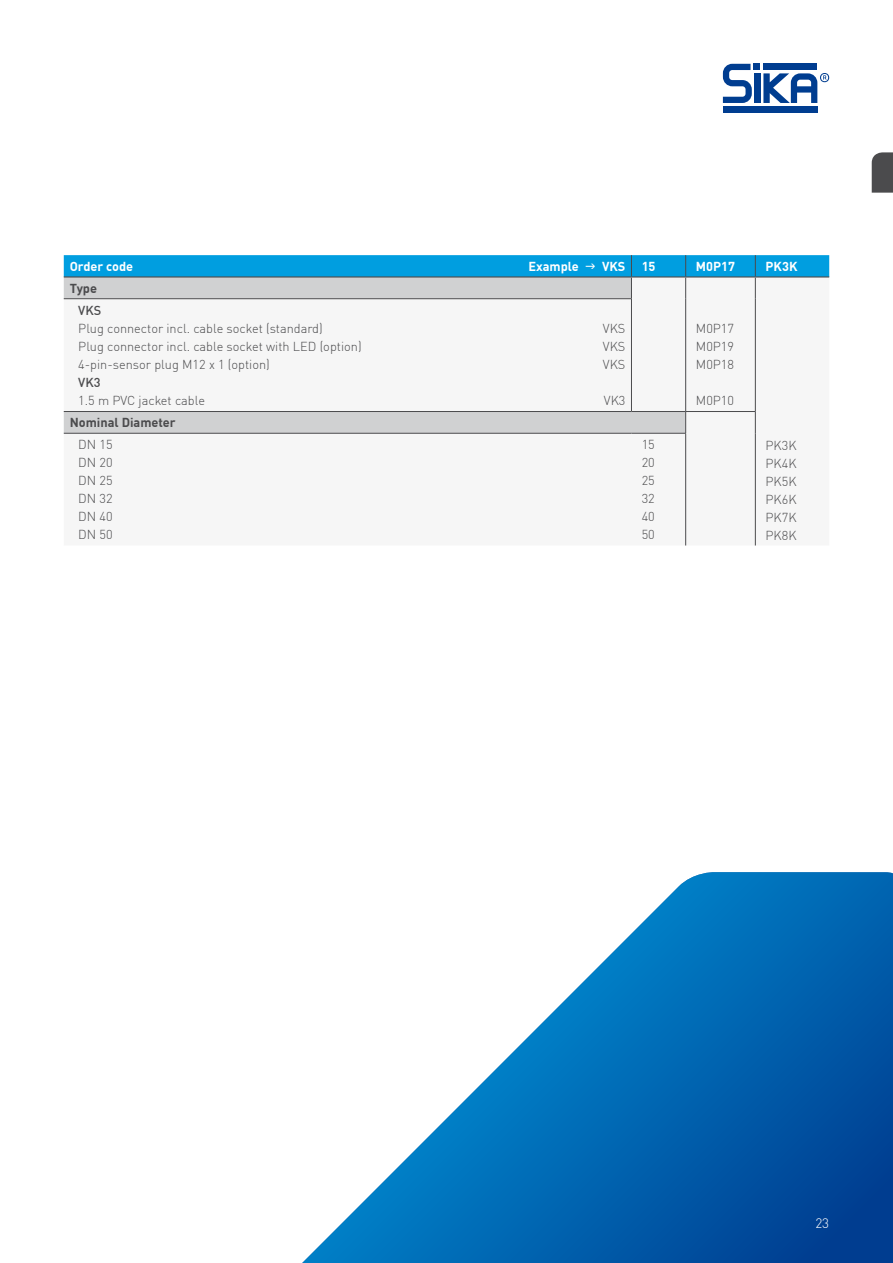
<style>
.page{position:relative;width:893px;height:1263px;background:#fff}
.page>*{position:absolute;margin:0;border:0;box-sizing:border-box;transform-origin:0 0}
.t1{font:300 13.5px "DIN Offc";color:#fff}
.t2{font:300 12.75px/18px "DIN Offc";color:#4b4b4d;text-align:justify}
.t3{font:700 12.75px "DIN Offc";color:#fff}
.t4{font:700 12.75px "DIN Offc";color:#4b4b4d}
.t5{font:500 12.75px "DIN Offc";color:#4b4b4d}
</style>
<div class="page">
<div style="left:723px;top:106px;width:94px;height:7px;background:#003d90"></div>
<svg style="left:723px;top:64px;width:106px;height:39px"></svg>
<svg style="left:872px;top:152px;width:21px;height:41px"></svg>
<svg style="left:64px;top:299px;width:691px;height:246px;fill:#f6f6f6"></svg>
<hr style="left:631px;top:299px;width:1px;height:112px;background:#4b4b4d">
<hr style="left:685px;top:299px;width:1px;height:112px;background:#4b4b4d">
<hr style="left:755px;top:299px;width:1px;height:112px;background:#4b4b4d">
<hr style="left:64px;top:411px;width:567px;height:1px;background:#4b4b4d">
<hr style="left:631px;top:411px;width:55px;height:1px;background:#4b4b4d">
<hr style="left:686px;top:411px;width:70px;height:1px;background:#4b4b4d">
<svg style="left:685px;top:412px;width:1px;height:21px"></svg>
<svg style="left:755px;top:412px;width:1px;height:21px"></svg>
<hr style="left:64px;top:433px;width:567px;height:1px;background:#4b4b4d">
<hr style="left:631px;top:433px;width:55px;height:1px;background:#4b4b4d">
<hr style="left:685px;top:433px;width:1px;height:112px;background:#4b4b4d">
<hr style="left:755px;top:433px;width:1px;height:112px;background:#4b4b4d">
<svg style="left:302px;top:872px;width:591px;height:391px"></svg>
<svg style="left:64px;top:255px;width:765px;height:44px;background:#6bb7d7"></svg>
<p class="t3" style="left:70px;top:258px;width:65px">Order code</p>
<p class="t3" style="left:528px;top:258px;width:52px">Example</p>
<p class="t3" style="left:602px;top:258px;width:25px">VKS</p>
<p class="t3" style="left:642px;top:258px;width:15px">15</p>
<p class="t3" style="left:696px;top:258px;width:41px">M0P17</p>
<p class="t3" style="left:766px;top:258px;width:33px">PK3K</p>
<p class="t4" style="left:70px;top:280px;width:29px">Type</p>
<p class="t2" style="left:696px;top:319px;width:40px">M0P17<br>M0P19<br>M0P18</p>
<p class="t2" style="left:696px;top:391px;width:40px">M0P10</p>
<p class="t2" style="left:766px;top:436px;width:33px">PK3K PK4K PK5K PK6K PK7K PK8K</p>
<p class="t5" style="left:78px;top:302px;width:25px">VKS</p>
<p class="t2" style="left:78px;top:319px;width:246px">Plug connector incl. cable socket (standard)</p>
<p class="t2" style="left:603px;top:319px;width:24px">VKS</p>
<p class="t2" style="left:78px;top:337px;width:285px">Plug connector incl. cable socket with LED (option)</p>
<p class="t2" style="left:603px;top:337px;width:24px">VKS</p>
<p class="t2" style="left:78px;top:355px;width:193px">4-pin-sensor plug M12 x 1 (option)</p>
<p class="t2" style="left:603px;top:355px;width:24px">VKS</p>
<p class="t5" style="left:78px;top:374px;width:24px">VK3</p>
<p class="t2" style="left:78px;top:391px;width:128px">1.5 m PVC jacket cable</p>
<p class="t2" style="left:604px;top:391px;width:23px">VK3</p>
<p class="t4" style="left:70px;top:414px;width:107px">Nominal Diameter</p>
<p class="t2" style="left:78px;top:435px;width:36px">DN 15<br>DN 20<br>DN 25<br>DN 32<br>DN 40<br>DN 50</p>
<p class="t2" style="left:642px;top:435px;width:15px">15<br>20<br>25<br>32<br>40<br>50</p>
<p class="t1" style="left:815px;top:1214px;width:15px">23</p>
</div>
